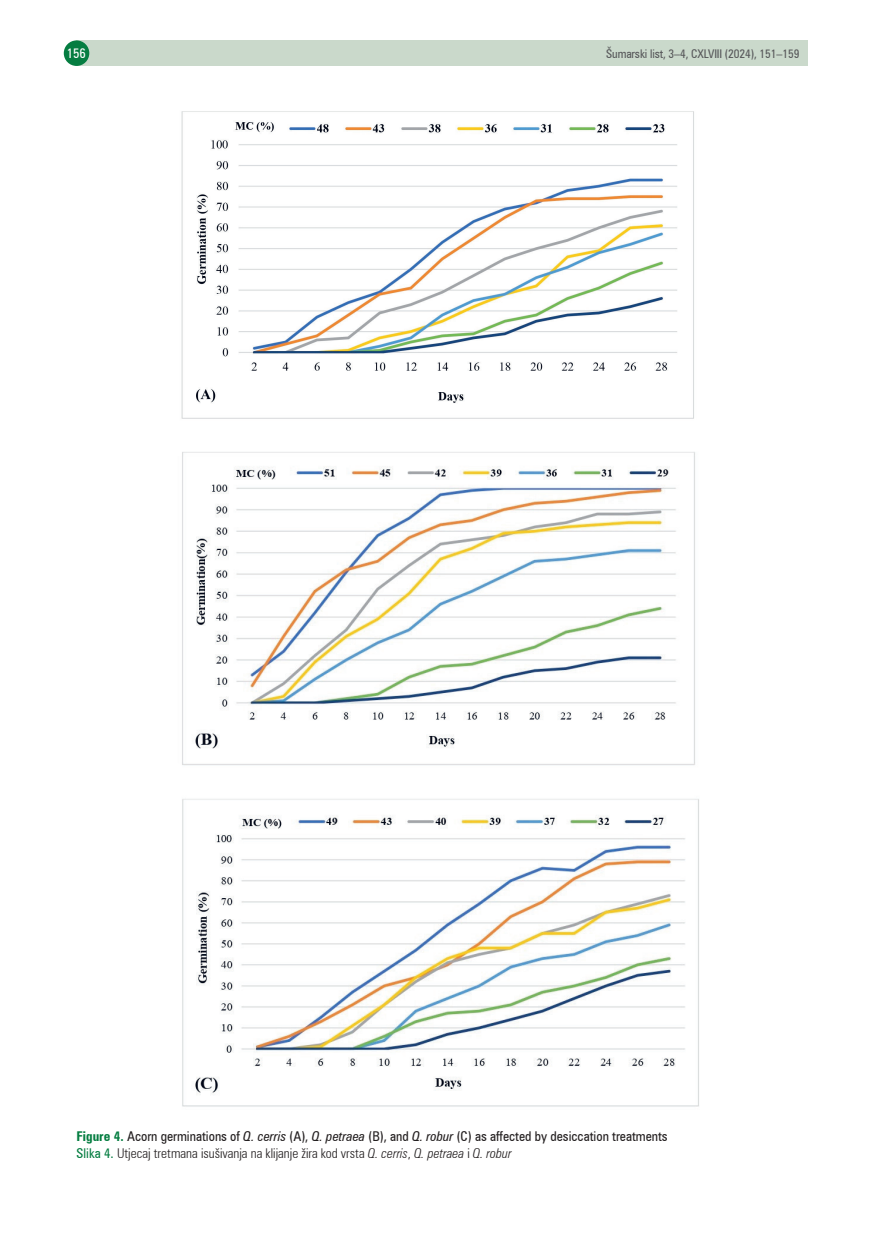
<style>
.page{position:relative;width:893px;height:1234px;background:#fff}
.page>*{position:absolute;margin:0;border:0;box-sizing:border-box;transform-origin:0 0}
.t1{font:condensed 13.5px/17.1px "Zurich BT";color:#231f20}
.t2{font:condensed 13.5px "Zurich BT";color:#fff}
.t3{font:condensed 12px "Zurich BT";letter-spacing:-.01em;color:#57585a}
.s1{font-weight:700;color:#057d41}
.s2{font-style:italic}
.s3{color:#057d41}
.s4{font-weight:300}
.s5{font-weight:300;font-style:italic}
</style>
<div class="page">
<div style="left:77px;top:40px;width:731px;height:26px;background:#cad9cb"></div>
<div style="left:64px;top:40px;width:25px;height:26px;background:#057d41;border-radius:50%"></div>
<img style="left:181px;top:111px;width:513px;height:308px">
<img style="left:182px;top:452px;width:513px;height:314px">
<img style="left:182px;top:799px;width:517px;height:308px">
<p class="t2" style="left:67px;top:45px;width:21px">156</p>
<p class="t3" style="left:606px;top:46px;width:195px">Šumarski list, 3–4, CXLVIII (2024), 151–159</p>
<p class="t1" style="left:76px;top:1127px;width:593px"><span class="s1">Figure 4.</span> Acorn germinations of <span class="s2">Q. cerris</span> (A), <span class="s2">Q. petraea</span> (B), and <span class="s2">Q. robur</span> (C) as affected by desiccation treatments<br><span class="s3">Slika 4.</span> <span class="s4">Utjecaj tretmana isušivanja na klijanje žira kod vrsta</span> <span class="s5">Q. cerris</span><span class="s4">,</span> <span class="s5">Q. petraea</span> <span class="s4">i</span> <span class="s5">Q. robur</span></p>
</div>
